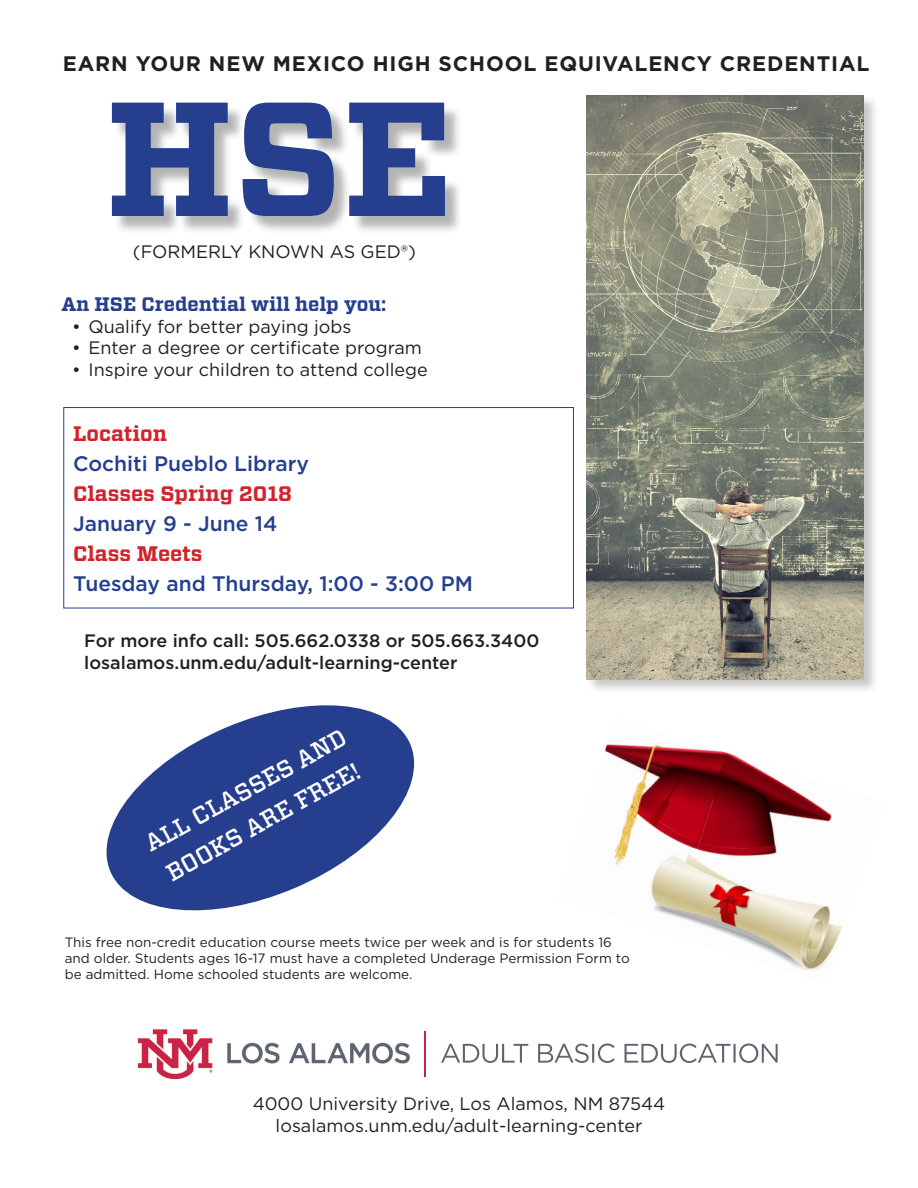
<style>
.page{position:relative;width:918px;height:1188px;background:#fff}
.page>*{position:absolute;margin:0;border:0;box-sizing:border-box;transform-origin:0 0}
.t1{font:700 162px "Vitesse";color:#253f8e}
.t2{font:500 24px/36px "Vitesse";color:#fff}
.t3{font:500 21px "Gotham";color:#253f8e}
.t4{font:700 21px "Gotham";letter-spacing:.04em;color:#231f20}
.t5{font:700 21px "Vitesse";color:#d1232a}
.t6{font:700 19.5px "Vitesse";color:#253f8e}
.t7{font:18px "Gotham";color:#231f20}
.t8{font:500 18px "Gotham";color:#231f20}
.t9{font:13.5px/16.2px "Gotham";color:#231f20}
</style>
<div class="page">
<div style="left:114px;top:105px;width:349px;height:130px;background:#231f20;opacity:.34"></div>
<div style="left:63px;top:407px;width:511px;height:201px;border:1px solid #253f8e"></div>
<div style="left:586px;top:95px;width:293px;height:600px;background:#231f20;opacity:.25"></div>
<img style="left:587px;top:95px;width:277px;height:584px">
<img style="left:605px;top:744px;width:237px;height:227px">
<svg style="left:106px;top:705px;width:309px;height:206px;fill:#253f8e"></svg>
<img style="left:137px;top:1029px;width:641px;height:51px">
<p class="t4" style="left:63px;top:49px;width:808px">EARN YOUR NEW MEXICO HIGH SCHOOL EQUIVALENCY CREDENTIAL</p>
<p class="t1" style="left:106px;top:51px;width:348px">HSE</p>
<p class="t7" style="left:133px;top:240px;width:285px">(FORMERLY KNOWN AS GED®)</p>
<p class="t6" style="left:62px;top:291px;width:326px">An HSE Credential will help you:</p>
<p class="t7" style="left:72px;top:315px;width:281px">• Qualify for better paying jobs</p>
<p class="t7" style="left:72px;top:336px;width:352px">• Enter a degree or certificate program</p>
<p class="t7" style="left:72px;top:358px;width:357px">• Inspire your children to attend college</p>
<p class="t5" style="left:73px;top:420px;width:95px">Location</p>
<p class="t3" style="left:73px;top:450px;width:237px">Cochiti Pueblo Library</p>
<p class="t5" style="left:73px;top:480px;width:220px">Classes Spring 2018</p>
<p class="t3" style="left:73px;top:510px;width:206px">January 9 - June 14</p>
<p class="t5" style="left:73px;top:540px;width:131px">Class Meets</p>
<p class="t3" style="left:73px;top:570px;width:401px">Tuesday and Thursday, 1:00 - 3:00 PM</p>
<p class="t8" style="left:84px;top:629px;width:457px">For more info call: 505.662.0338 or 505.663.3400</p>
<p class="t8" style="left:84px;top:651px;width:375px">losalamos.unm.edu/adult-learning-center</p>
<p class="t2" style="left:138px;top:829px;width:228px;rotate:-29deg">ALL CLASSES AND<br>BOOKS ARE FREE!</p>
<p class="t9" style="left:65px;top:934px;width:567px">This free non-credit education course meets twice per week and is for students 16 and older. Students ages 16-17 must have a completed Underage Permission Form to be admitted. Home schooled students are welcome.</p>
<p class="t7" style="left:253px;top:1092px;width:414px">4000 University Drive, Los Alamos, NM 87544</p>
<p class="t7" style="left:276px;top:1114px;width:368px">losalamos.unm.edu/adult-learning-center</p>
</div>
